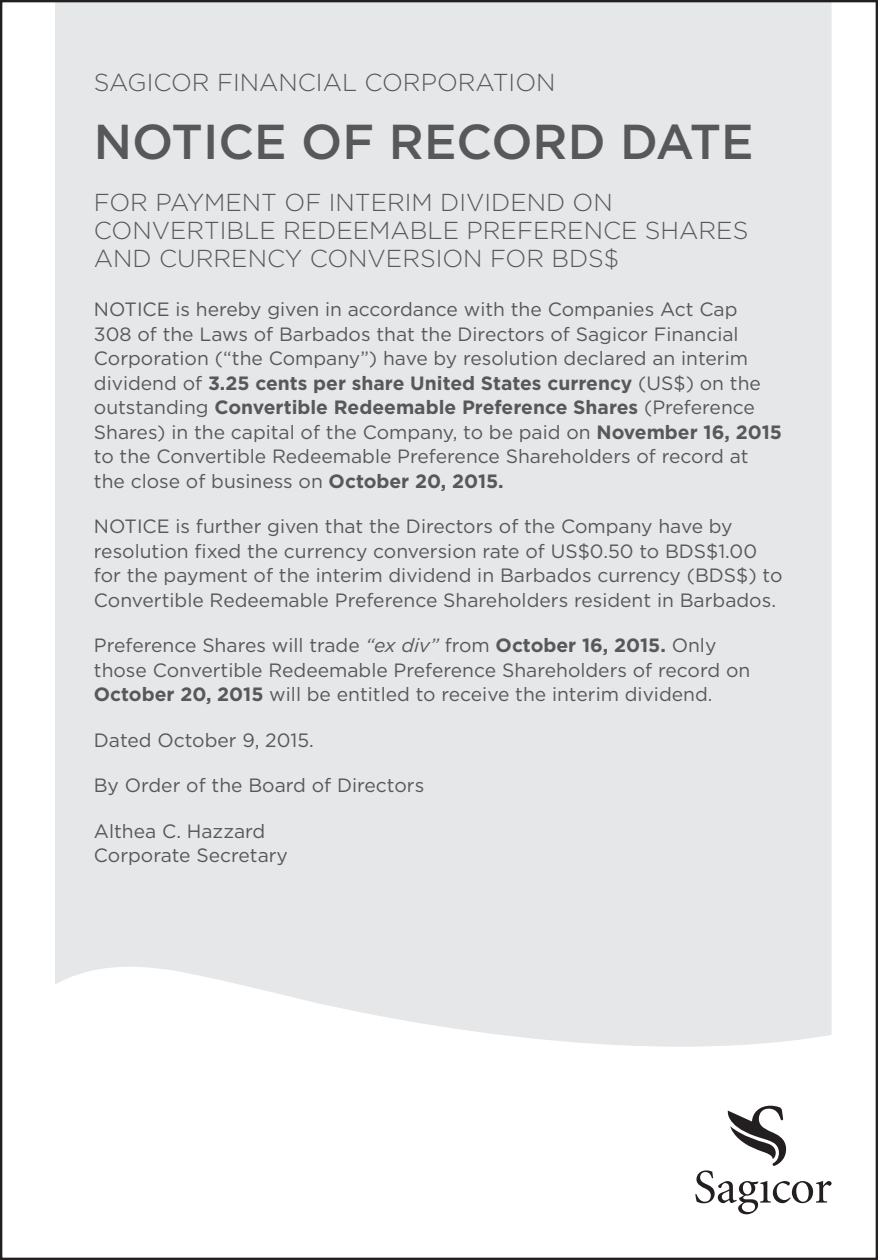
<style>
.page{position:relative;width:878px;height:1260px;background:#fff}
.page>*{position:absolute;margin:0;border:0;box-sizing:border-box;transform-origin:0 0}
.t1{font:500 49px "Gotham";color:#57585a}
.t2{font:300 24.5px/28px "Gotham";color:#57585a}
.t3{font:19.25px/24.5px "Gotham";color:#57585a}
.s1{font-weight:700}
.s2{font-style:italic}
</style>
<div class="page">
<div style="left:55px;top:3px;width:776px;height:1044px;background:#e6e7e9"></div>
<svg style="left:695px;top:1106px;width:136px;height:108px"></svg>
<p class="t2" style="left:94px;top:68px;width:463px">SAGICOR FINANCIAL CORPORATION</p>
<h1 class="t1" style="left:94px;top:114px;width:661px">NOTICE OF RECORD DATE</h1>
<p class="t2" style="left:94px;top:188px;width:656px">FOR PAYMENT OF INTERIM DIVIDEND ON<br>CONVERTIBLE REDEEMABLE PREFERENCE SHARES<br>AND CURRENCY CONVERSION FOR BDS$</p>
<p class="t3" style="left:94px;top:297px;width:689px">NOTICE is hereby given in accordance with the Companies Act Cap<br>308 of the Laws of Barbados that the Directors of Sagicor Financial Corporation (“the Company”) have by resolution declared an interim dividend of <span class="s1">3.25 cents per share United States currency</span> (US$) on the outstanding <span class="s1">Convertible Redeemable Preference Shares</span> (Preference Shares) in the capital of the Company, to be paid on <span class="s1">November 16, 2015 </span>to the Convertible Redeemable Preference Shareholders of record at the close of business on <span class="s1">October 20, 2015.</span></p>
<p class="t3" style="left:94px;top:514px;width:690px">NOTICE is further given that the Directors of the Company have by resolution fixed the currency conversion rate of US$0.50 to BDS$1.00 for the payment of the interim dividend in Barbados currency (BDS$) to Convertible Redeemable Preference Shareholders resident in Barbados.</p>
<p class="t3" style="left:94px;top:633px;width:658px">Preference Shares will trade <span class="s2">“ex div”</span> from <span class="s1">October 16, 2015.</span> Only those Convertible Redeemable Preference Shareholders of record on<br><span class="s1">October 20, 2015</span> will be entitled to receive the interim dividend.</p>
<p class="t3" style="left:94px;top:728px;width:221px">Dated October 9, 2015.</p>
<p class="t3" style="left:94px;top:773px;width:332px">By Order of the Board of Directors</p>
<p class="t3" style="left:94px;top:819px;width:196px">Althea C. Hazzard<br>Corporate Secretary</p>
</div>
